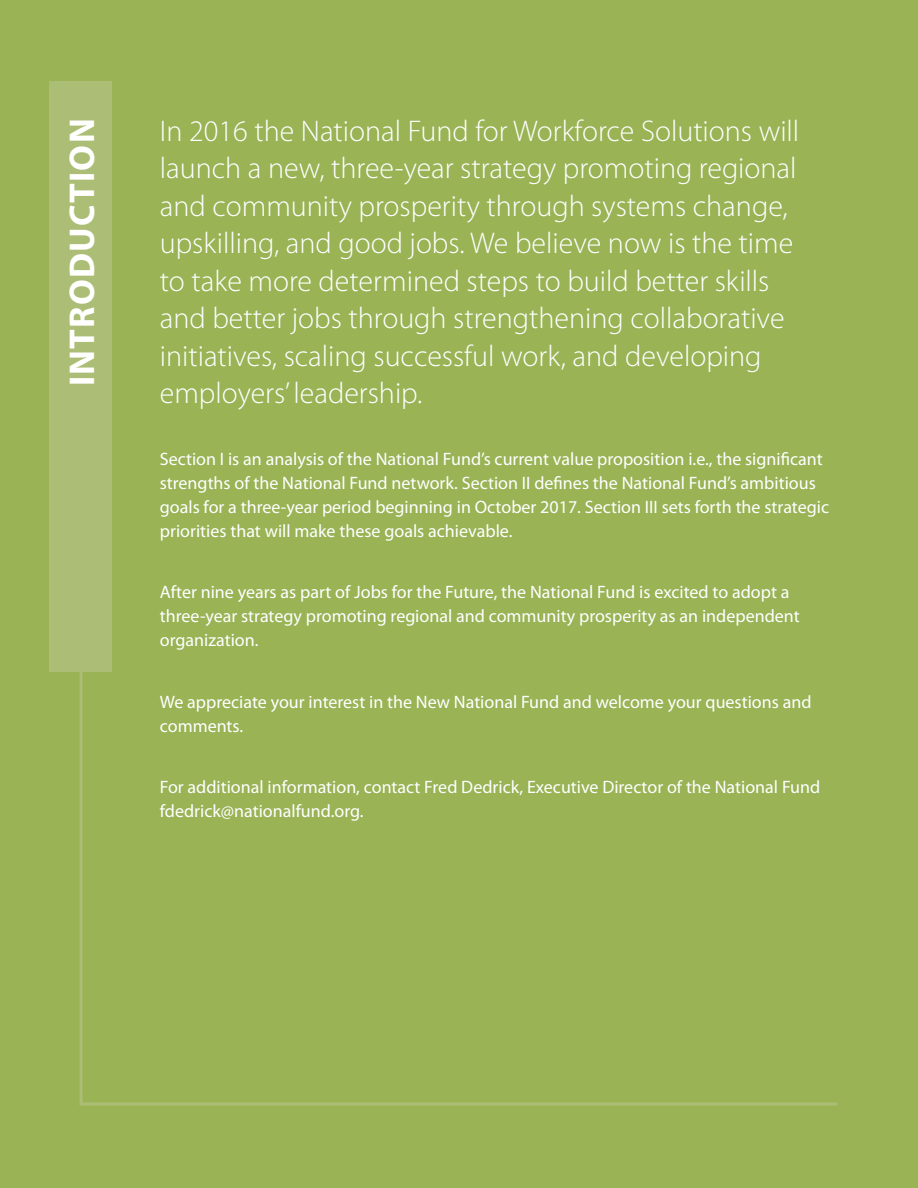
<style>
.page{position:relative;width:918px;height:1188px;background:#99b355}
.page>*{position:absolute;margin:0;border:0;box-sizing:border-box;transform-origin:0 0}
.Section_Identifier{font:700 36px "Myriad Pro";letter-spacing:.035em;color:#fff}
.Intro_first_Para{font:300 30px/37.5px "Myriad Pro";color:#fff}
.Intro{font:18px/24px "Myriad Pro";color:#fff}
</style>
<div class="page">
<svg style="left:79px;top:672px;width:758px;height:434px"></svg>
<div style="left:50px;top:81px;width:62px;height:591px;background:#acbe75"></div>
<p class="Section_Identifier" style="left:58px;top:386px;width:269px;rotate:-90deg">INTRODUCTION</p>
<p class="Intro_first_Para" style="left:160px;top:112px;width:641px">In 2016 the National Fund for Workforce Solutions will launch a new, three-year strategy promoting regional and community prosperity through systems change, upskilling, and good jobs. We believe now is the time to take more determined steps to build better skills and better jobs through strengthening collaborative initiatives, scaling successful work, and developing employers’ leadership.</p>
<p class="Intro" style="left:160px;top:446px;width:671px">Section I is an analysis of the National Fund’s current value proposition i.e., the significant strengths of the National Fund network. Section II defines the National Fund’s ambitious goals for a three-year period beginning in October 2017. Section III sets forth the strategic priorities that will make these goals achievable.</p>
<p class="Intro" style="left:160px;top:580px;width:641px">After nine years as part of Jobs for the Future, the National Fund is excited to adopt a three-year strategy promoting regional and community prosperity as an independent organization.</p>
<p class="Intro" style="left:160px;top:689px;width:653px">We appreciate your interest in the New National Fund and welcome your questions and comments.</p>
<p class="Intro" style="left:160px;top:775px;width:662px">For additional information, contact Fred Dedrick, Executive Director of the National Fund fdedrick@nationalfund.org.</p>
</div>
